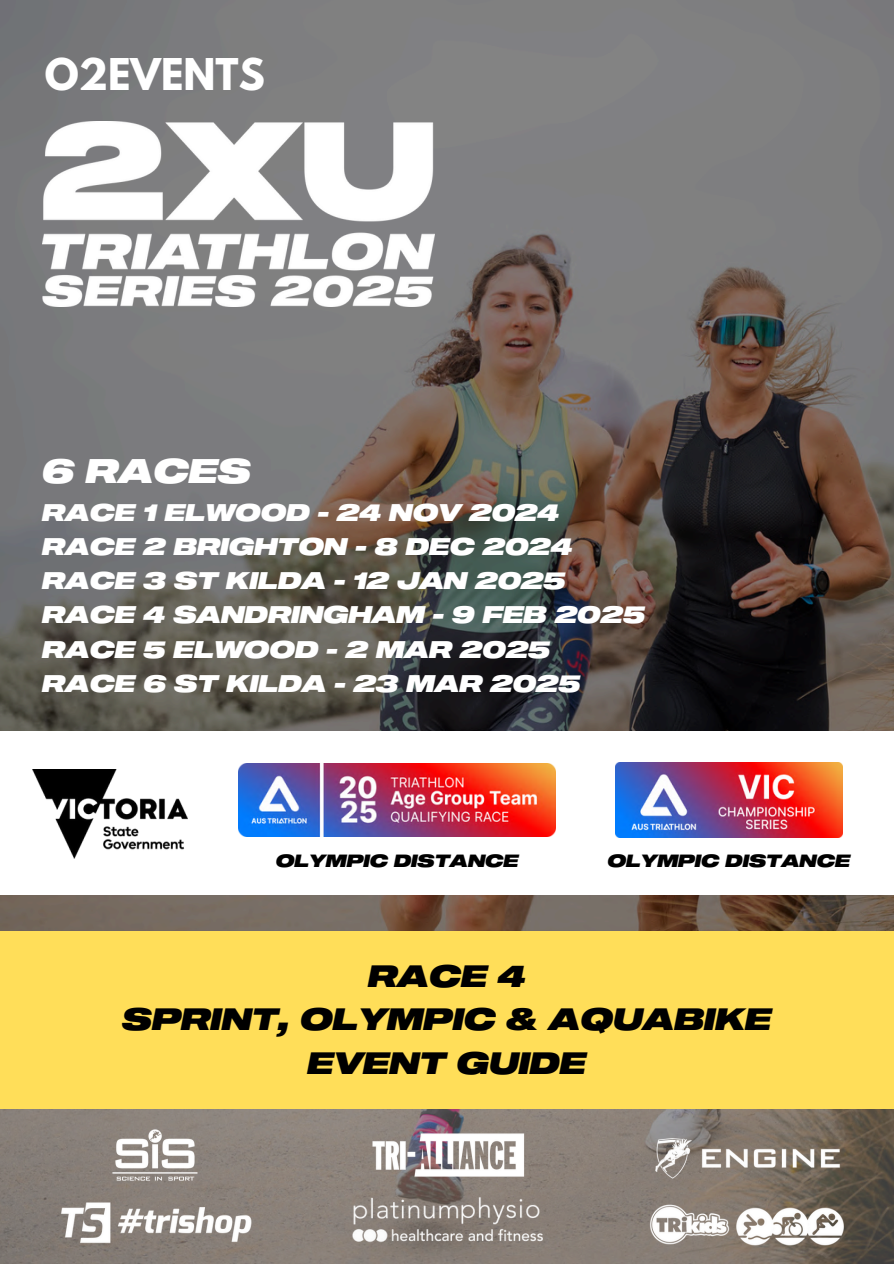
<style>
.page{position:relative;width:894px;height:1264px;background:#fff}
.page>*{position:absolute;margin:0;border:0;box-sizing:border-box;transform-origin:0 0}
.t1{font:700 38.7px "League Spartan";color:#fff}
.t2{font:33.45px "Sequel 100 Wide 96";color:#fff}
.t3{font:30.3px/43.8px "Sequel 100 Wide 96";color:#000;text-align:center}
.t4{font:23.55px/34.2px "Sequel 100 Wide 96";color:#fff}
.t5{font:17.4px "Sequel 100 Wide 96";color:#000}
</style>
<div class="page">
<img style="left:0;top:0;width:893px;height:930px">
<svg style="left:0;top:1108px;width:893px;height:155px;background:#837970"></svg>
<img style="left:649px;top:1132px;width:196px;height:52px">
<img style="left:55px;top:1196px;width:199px;height:54px">
<img style="left:644px;top:1202px;width:201px;height:47px">
<img style="left:367px;top:1129px;width:159px;height:50px">
<img style="left:334px;top:1184px;width:224px;height:74px">
<img style="left:110px;top:1126px;width:90px;height:56px">
<div style="left:0;top:930px;width:893px;height:178px;background:#ffde59"></div>
<div style="left:0;top:730px;width:893px;height:164px;background:#fff"></div>
<img style="left:33px;top:769px;width:154px;height:89px">
<img style="left:238px;top:763px;width:317px;height:73px">
<img style="left:615px;top:762px;width:226px;height:75px">
<img style="left:43px;top:122px;width:391px;height:184px">
<p class="t1" style="left:45px;top:55px;width:221px">O2EVENTS</p>
<p class="t2" style="left:42px;top:450px;width:210px">6 RACES</p>
<p class="t4" style="left:42px;top:494px;width:604px">RACE 1 ELWOOD - 24 NOV 2024<br>RACE 2 BRIGHTON - 8 DEC 2024<br>RACE 3 ST KILDA - 12 JAN 2025<br>RACE 4 SANDRINGHAM - 9 FEB 2025<br>RACE 5 ELWOOD - 2 MAR 2025<br>RACE 6 ST KILDA - 23 MAR 2025</p>
<p class="t5" style="left:276px;top:850px;width:244px">OLYMPIC DISTANCE</p>
<p class="t5" style="left:607px;top:850px;width:244px">OLYMPIC DISTANCE</p>
<h2 class="t3" style="left:122px;top:952px;width:650px">RACE 4<br>SPRINT, OLYMPIC &amp; AQUABIKE<br>EVENT GUIDE</h2>
</div>
